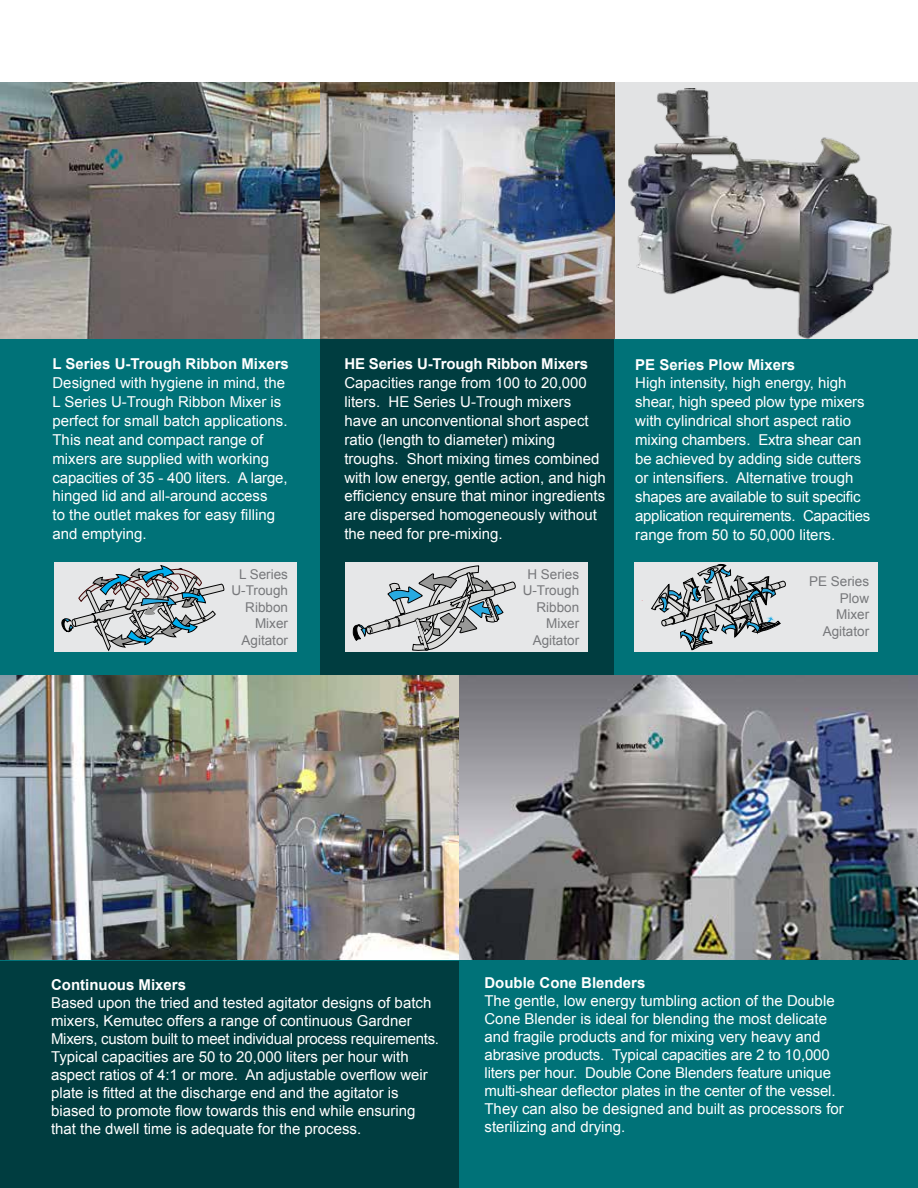
<style>
.page{position:relative;width:918px;height:1188px;background:#fff}
.page>*{position:absolute;margin:0;border:0;box-sizing:border-box;transform-origin:0 0}
.t1{font:15px/18.9px "Arial";color:#fff}
.t2{font:700 15px "Arial";color:#fff}
.t3{font:13.5px/16.5px "Arial";color:#77787b;text-align:right}
</style>
<div class="page">
<div style="left:0;top:339px;width:918px;height:341px;background:#007278"></div>
<div style="left:321px;top:339px;width:293px;height:341px;background:#003d40"></div>
<img style="left:0;top:675px;width:459px;height:286px">
<img style="left:0;top:82px;width:614px;height:257px">
<div style="left:614px;top:82px;width:304px;height:257px;background:#e2e3e4"></div>
<img style="left:459px;top:675px;width:459px;height:286px">
<div style="left:459px;top:961px;width:459px;height:227px;background:#007278"></div>
<div style="left:0;top:961px;width:459px;height:227px;background:#003d40"></div>
<img style="left:628px;top:89px;width:264px;height:250px">
<div style="left:54px;top:563px;width:243px;height:89px;background:#e6e7e8"></div>
<svg style="left:62px;top:565px;width:162px;height:85px"></svg>
<div style="left:346px;top:563px;width:242px;height:89px;background:#e6e7e8"></div>
<div style="left:634px;top:563px;width:244px;height:89px;background:#e6e7e8"></div>
<svg style="left:353px;top:566px;width:162px;height:85px"></svg>
<svg style="left:651px;top:564px;width:135px;height:86px"></svg>
<p class="t2" style="left:52px;top:354px;width:238px">L Series U-Trough Ribbon Mixers</p>
<p class="t1" style="left:52px;top:373px;width:237px">Designed with hygiene in mind, the<br>L Series U-Trough Ribbon Mixer is perfect for small batch applications.<br>This neat and compact range of mixers are supplied with working capacities of 35 - 400 liters. A large, hinged lid and all-around access<br>to the outlet makes for easy filling and emptying.</p>
<p class="t2" style="left:344px;top:354px;width:245px">HE Series U-Trough Ribbon Mixers</p>
<p class="t1" style="left:344px;top:374px;width:263px">Capacities range from 100 to 20,000 liters. HE Series U-Trough mixers have an unconventional short aspect ratio (length to diameter) mixing troughs. Short mixing times combined with low energy, gentle action, and high efficiency ensure that minor ingredients are dispersed homogeneously without the need for pre-mixing.</p>
<p class="t2" style="left:635px;top:354px;width:162px">PE Series Plow Mixers</p>
<p class="t1" style="left:635px;top:374px;width:237px">High intensity, high energy, high shear, high speed plow type mixers with cylindrical short aspect ratio mixing chambers. Extra shear can be achieved by adding side cutters or intensifiers. Alternative trough shapes are available to suit specific application requirements. Capacities range from 50 to 50,000 liters.</p>
<p class="t3" style="left:232px;top:566px;width:58px">L Series<br>U-Trough<br>Ribbon<br>Mixer<br>Agitator</p>
<p class="t3" style="left:523px;top:566px;width:58px">H Series<br>U-Trough<br>Ribbon<br>Mixer<br>Agitator</p>
<p class="t3" style="left:809px;top:574px;width:62px">PE Series<br>Plow<br>Mixer<br>Agitator</p>
<p class="t2" style="left:51px;top:975px;width:137px">Continuous Mixers</p>
<p class="t1" style="left:51px;top:994px;width:389px;line-height:18px">Based upon the tried and tested agitator designs of batch mixers, Kemutec offers a range of continuous Gardner Mixers, custom built to meet individual process requirements.<br>Typical capacities are 50 to 20,000 liters per hour with aspect ratios of 4:1 or more. An adjustable overflow weir plate is fitted at the discharge end and the agitator is biased to promote flow towards this end while ensuring that the dwell time is adequate for the process.</p>
<p class="t2" style="left:484px;top:973px;width:162px">Double Cone Blenders</p>
<p class="t1" style="left:484px;top:992px;width:361px;line-height:18px">The gentle, low energy tumbling action of the Double Cone Blender is ideal for blending the most delicate and fragile products and for mixing very heavy and abrasive products. Typical capacities are 2 to 10,000 liters per hour. Double Cone Blenders feature unique multi-shear deflector plates in the center of the vessel.<br>They can also be designed and built as processors for sterilizing and drying.</p>
</div>
